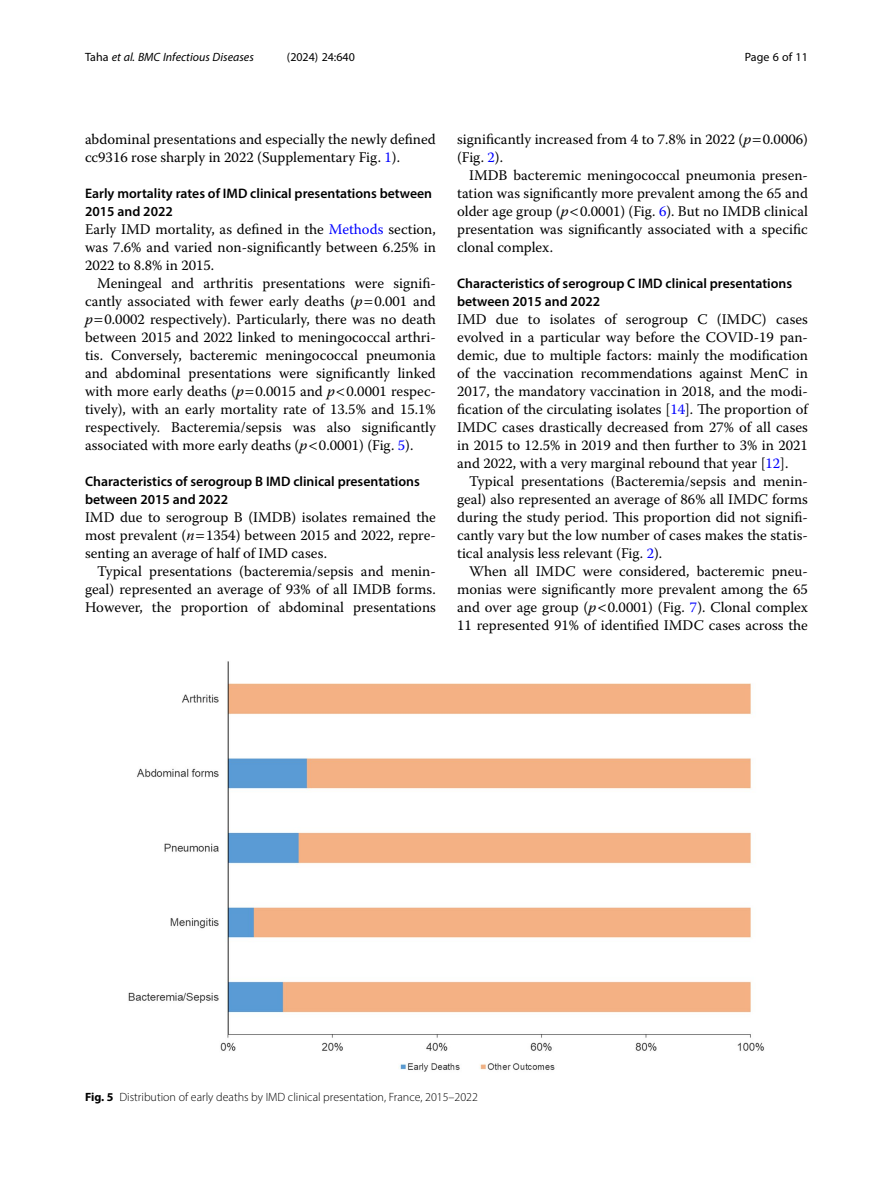
<style>
.page{position:relative;width:893px;height:1191px;background:#fff}
.page>*{position:absolute;margin:0;border:0;box-sizing:border-box;transform-origin:0 0}
.Body_Text_Indent{font:14.7px/18px "Warnock Pro";color:#000;text-align:justify}
.Body_Text{font:14.7px/18px "Warnock Pro";color:#000;text-align:justify}
.Head_2{font:600 13.8px/18px "Myriad Pro";color:#000}
.Figure_Caption{font:300 12px "Myriad Pro";color:#000}
.t1{font:italic 12px "Myriad Pro";color:#000}
.t2{font:12px "Myriad Pro";color:#000}
.s1{font-style:normal}
.s2{color:#00f}
.s3{font-style:italic}
.s4{font-weight:700}
</style>
<div class="page">
<img style="left:128px;top:661px;width:637px;height:411px">
<p class="t1" style="left:85px;top:50px;width:170px"><span class="s1">Taha</span> et al. BMC Infectious Diseases</p>
<p class="t2" style="left:287px;top:50px;width:70px">(2024) 24:640</p>
<p class="t2" style="left:745px;top:50px;width:65px">Page 6 of 11</p>
<p class="Body_Text_Indent" style="left:85px;top:130px;width:352px">abdominal presentations and especially the newly defined cc9316 rose sharply in 2022 (Supplementary Fig. <span class="s2">1</span>).</p>
<p class="Head_2" style="left:85px;top:184px;width:349px">Early mortality rates of IMD clinical presentations between<br>2015 and 2022</p>
<p class="Body_Text" style="left:85px;top:220px;width:352px">Early IMD mortality, as defined in the <span class="s2">Methods</span> section, was 7.6% and varied non-significantly between 6.25% in 2022 to 8.8% in 2015.</p>
<p class="Body_Text_Indent" style="left:85px;top:274px;width:352px;text-indent:12px">Meningeal and arthritis presentations were signifi&shy;cantly associated with fewer early deaths (<span class="s3">p</span> 0.001 and <span class="s3">p</span> 0.0002 respectively). Particularly, there was no death between 2015 and 2022 linked to meningococcal arthri&shy;tis. Conversely, bacteremic meningococcal pneumonia and abdominal presentations were significantly linked with more early deaths (<span class="s3">p</span> 0.0015 and <span class="s3">p</span> 0.0001 respec&shy;tively), with an early mortality rate of 13.5% and 15.1% respectively. Bacteremia/sepsis was also significantly associated with more early deaths (<span class="s3">p</span> 0.0001) (Fig. <span class="s2">5</span>).</p>
<p class="Head_2" style="left:85px;top:472px;width:336px">Characteristics of serogroup B IMD clinical presentations between 2015 and 2022</p>
<p class="Body_Text" style="left:85px;top:508px;width:352px">IMD due to serogroup B (IMDB) isolates remained the most prevalent (<span class="s3">n</span> 1354) between 2015 and 2022, repre&shy;senting an average of half of IMD cases.</p>
<p class="Body_Text_Indent" style="left:85px;top:562px;width:352px;text-indent:12px">Typical presentations (bacteremia/sepsis and menin&shy;geal) represented an average of 93% of all IMDB forms.<br>However, the proportion of abdominal presentations</p>
<p class="Body_Text_Indent" style="left:457px;top:130px;width:352px">significantly increased from 4 to 7.8% in 2022 (<span class="s3">p</span> 0.0006) (Fig. <span class="s2">2</span>).</p>
<p class="Body_Text_Indent" style="left:457px;top:166px;width:352px;text-indent:12px">IMDB bacteremic meningococcal pneumonia presen&shy;tation was significantly more prevalent among the 65 and older age group (<span class="s3">p</span> 0.0001) (Fig. <span class="s2">6</span>). But no IMDB clinical presentation was significantly associated with a specific clonal complex.</p>
<p class="Head_2" style="left:457px;top:274px;width:337px">Characteristics of serogroup C IMD clinical presentations between 2015 and 2022</p>
<p class="Body_Text" style="left:457px;top:310px;width:352px">IMD due to isolates of serogroup C (IMDC) cases evolved in a particular way before the COVID-19 pan&shy;demic, due to multiple factors: mainly the modification of the vaccination recommendations against MenC in 2017, the mandatory vaccination in 2018, and the modi&shy;fication of the circulating isolates [<span class="s2">14</span>]. The proportion of IMDC cases drastically decreased from 27% of all cases in 2015 to 12.5% in 2019 and then further to 3% in 2021 and 2022, with a very marginal rebound that year [<span class="s2">12</span>].</p>
<p class="Body_Text_Indent" style="left:457px;top:472px;width:352px;text-indent:12px">Typical presentations (Bacteremia/sepsis and menin&shy;geal) also represented an average of 86% all IMDC forms during the study period. This proportion did not signifi&shy;cantly vary but the low number of cases makes the statis&shy;tical analysis less relevant (Fig. <span class="s2">2</span>).</p>
<p class="Body_Text_Indent" style="left:457px;top:562px;width:352px;text-indent:12px">When all IMDC were considered, bacteremic pneu&shy;monias were significantly more prevalent among the 65 and over age group (<span class="s3">p</span> 0.0001) (Fig. <span class="s2">7</span>). Clonal complex 11 represented 91% of identified IMDC cases across the</p>
<p class="Figure_Caption" style="left:85px;top:1089px;width:394px"><span class="s4">Fig. 5</span> Distribution of early deaths by IMD clinical presentation, France, 2015–2022</p>
</div>
